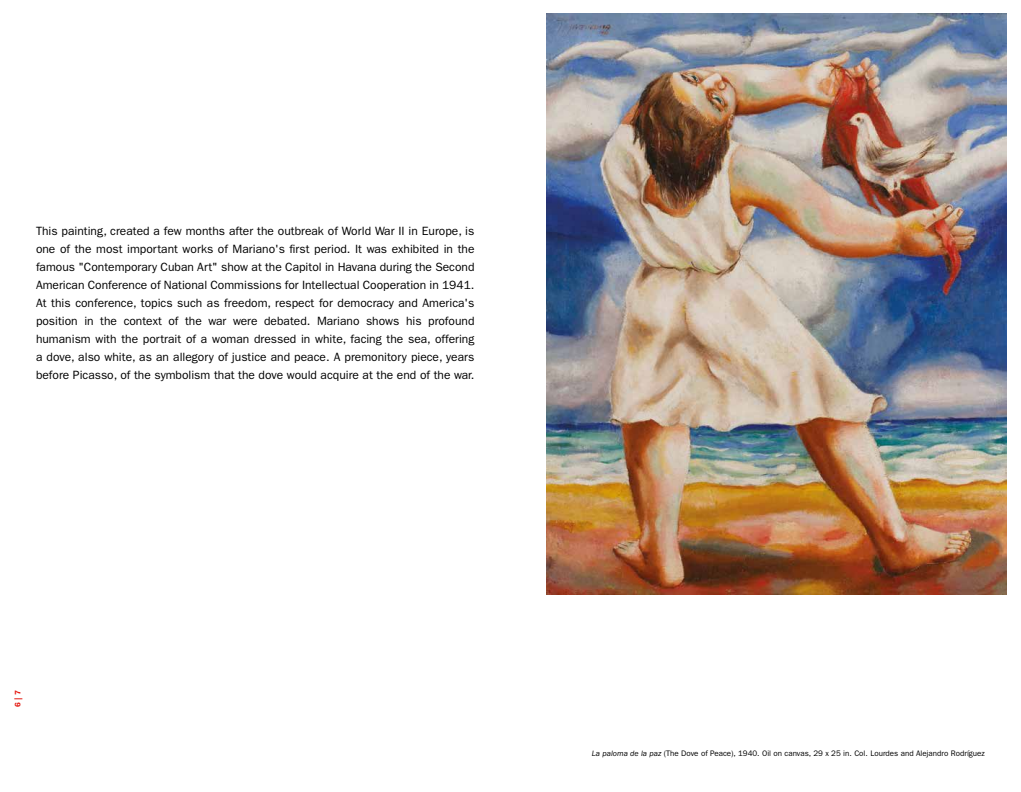
<style>
.page{position:relative;width:1021px;height:792px;background:#fff}
.page>*{position:absolute;margin:0;border:0;box-sizing:border-box;transform-origin:0 0}
.t1{font:12px/18px "ITC Franklin Gothic Std";color:#000;text-align:justify}
.t2{font:8px "ITC Franklin Gothic Std";color:#000}
.t3{font:600 8px "ITC Franklin Gothic Std";color:#e41b13}
.s1{font-style:italic}
</style>
<div class="page">
<img style="left:546px;top:13px;width:460px;height:582px">
<p class="t1" style="left:36px;top:222px;width:440px">This painting, created a few months after the outbreak of World War II in Europe, is one of the most important works of Mariano's first period. It was exhibited in the famous "Contemporary Cuban Art" show at the Capitol in Havana during the Second American Conference of National Commissions for Intellectual Cooperation in 1941.<br>At this conference, topics such as freedom, respect for democracy and America's position in the context of the war were debated. Mariano shows his profound humanism with the portrait of a woman dressed in white, facing the sea, offering a dove, also white, as an allegory of justice and peace. A premonitory piece, years before Picasso, of the symbolism that the dove would acquire at the end of the war.</p>
<p class="t3" style="left:13px;top:707px;width:18px;rotate:-90deg">6 | 7</p>
<p class="t2" style="left:592px;top:749px;width:394px"><span class="s1">La paloma de la paz</span> (The Dove of Peace), 1940. Oil on canvas, 29 x 25 in. Col. Lourdes and Alejandro Rodríguez</p>
</div>
